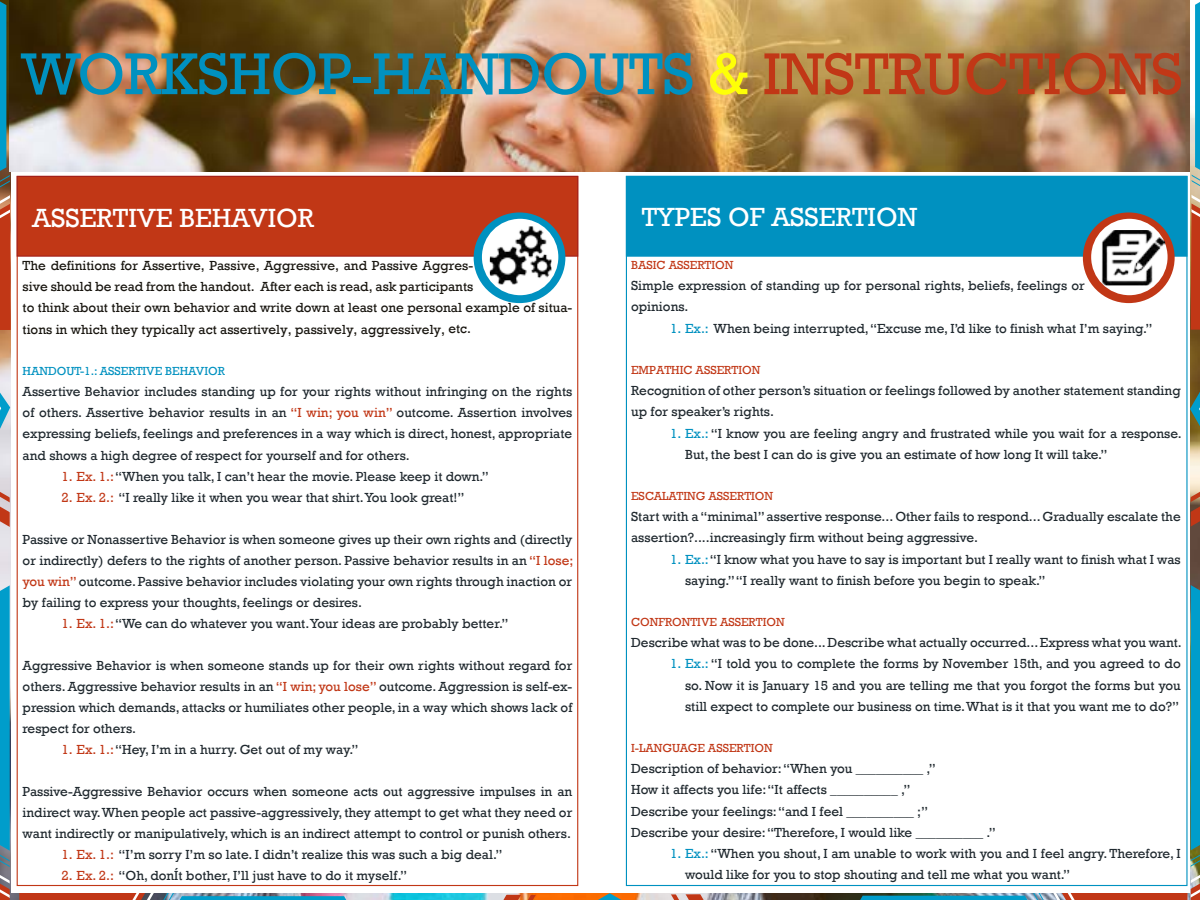
<style>
.page{position:relative;width:1200px;height:900px;background:#fff}
.page>*{position:absolute;margin:0;border:0;box-sizing:border-box;transform-origin:0 0}
.t1{font:60px "Rockwell";letter-spacing:-.01em;color:#0091c0}
.t2{font:27px "Rockwell";color:#fff}
.t3{font:13.5px/21px "Rockwell";color:#1f282e}
.t4{font:13.5px/21px "Rockwell";color:#17140e}
.t5{font:12px "Rockwell";color:#c13716}
.t6{font:12px "Rockwell";color:#0091c0}
.s1{color:#feff07}
.s2{color:#c13716}
.s3{color:#0091c0}
</style>
<div class="page">
<svg style="left:0;top:585px;width:10px;height:315px;background:#1d97bd"></svg>
<svg style="left:0;top:0;width:11px;height:559px;background:#958b85"></svg>
<svg style="left:19px;top:893px;width:377px;height:7px;background:#867f87"></svg>
<img style="left:811px;top:585px;width:389px;height:315px">
<svg style="left:443px;top:893px;width:321px;height:7px;background:#b89a7d"></svg>
<svg style="left:1190px;top:2px;width:10px;height:547px;background:#988a79"></svg>
<div style="left:11px;top:171px;width:1179px;height:721px;background:#fff"></div>
<img style="left:10px;top:0;width:1180px;height:171px">
<div style="left:17px;top:176px;width:561px;height:81px;background:#c13716;border:1px solid #a3201a"></div>
<div style="left:474px;top:212px;width:91px;height:91px;background:#0091c0;border-radius:50%"></div>
<div style="left:482px;top:219px;width:76px;height:76px;background:#fff;border-radius:50%"></div>
<img style="left:490px;top:226px;width:61px;height:58px">
<div style="left:626px;top:176px;width:562px;height:81px;background:#0091c0;border:1px solid #0091c0"></div>
<div style="left:1083px;top:212px;width:92px;height:91px;background:#c13716;border-radius:50%"></div>
<div style="left:1091px;top:219px;width:77px;height:76px;background:#fff;border-radius:50%"></div>
<img style="left:1102px;top:230px;width:63px;height:56px">
<h1 class="t1" style="left:21px;top:39px;width:1164px">WORKSHOP-HANDOUTS <span class="s1">&amp;</span> <span class="s2">INSTRUCTIONS</span></h1>
<h2 class="t2" style="left:32px;top:202px;width:283px">ASSERTIVE BEHAVIOR</h2>
<p class="t4" style="left:23px;top:256px;width:551px">The definitions for Assertive, Passive, Aggressive, and Passive Aggres-<br>sive should be read from the handout. After each is read, ask participants<br>to think about their own behavior and write down at least one personal example of situa&shy;tions in which they typically act assertively, passively, aggressively, etc.</p>
<p class="t6" style="left:23px;top:365px;width:204px">HANDOUT-1.: ASSERTIVE BEHAVIOR</p>
<p class="t3" style="left:23px;top:382px;width:551px;text-align:justify">Assertive Behavior includes standing up for your rights without infringing on the rights of others. Assertive behavior results in an <span class="s2">“I win; you win”</span> outcome. Assertion involves expressing beliefs, feelings and preferences in a way which is direct, honest, appropriate and shows a high degree of respect for yourself and for others.</p>
<p class="t3" style="left:62px;top:466px;width:429px"><span class="s2">1. Ex. 1.:</span> “When you talk, I can’t hear the movie. Please keep it down.”</p>
<p class="t3" style="left:62px;top:487px;width:404px"><span class="s2">2. Ex. 2.:</span> “I really like it when you wear that shirt. You look great!”</p>
<p class="t3" style="left:23px;top:529px;width:552px;text-align:justify">Passive or Nonassertive Behavior is when someone gives up their own rights and (directly or indirectly) defers to the rights of another person. Passive behavior results in an <span class="s2">“I lose; you win”</span> outcome. Passive behavior includes violating your own rights through inaction or by failing to express your thoughts, feelings or desires.</p>
<p class="t3" style="left:62px;top:613px;width:448px"><span class="s2">1. Ex. 1.:</span> “We can do whatever you want. Your ideas are probably better.”</p>
<p class="t3" style="left:23px;top:655px;width:551px;text-align:justify">Aggressive Behavior is when someone stands up for their own rights without regard for others. Aggressive behavior results in an <span class="s2">“I win; you lose”</span> outcome. Aggression is self-ex&shy;pression which demands, attacks or humiliates other people, in a way which shows lack of respect for others.</p>
<p class="t3" style="left:62px;top:739px;width:299px"><span class="s2">1. Ex. 1.:</span> “Hey, I’m in a hurry. Get out of my way.”</p>
<p class="t3" style="left:23px;top:781px;width:551px;text-align:justify">Passive-Aggressive Behavior occurs when someone acts out aggressive impulses in an indirect way. When people act passive-aggressively, they attempt to get what they need or want indirectly or manipulatively, which is an indirect attempt to control or punish others.</p>
<p class="t3" style="left:62px;top:844px;width:442px"><span class="s2">1. Ex. 1.:</span> “I’m sorry I’m so late. I didn’t realize this was such a big deal.”</p>
<p class="t3" style="left:62px;top:865px;width:347px"><span class="s2">2. Ex. 2.:</span> “Oh, donÍt bother, I’ll just have to do it myself.”</p>
<h2 class="t2" style="left:642px;top:201px;width:277px">TYPES OF ASSERTION</h2>
<p class="t5" style="left:631px;top:259px;width:104px">BASIC ASSERTION</p>
<p class="t3" style="left:631px;top:276px;width:455px">Simple expression of standing up for personal rights, beliefs, feelings or opinions.</p>
<p class="t3" style="left:670px;top:318px;width:484px"><span class="s3">1. Ex.:</span> When being interrupted, “Excuse me, I’d like to finish what I’m saying.”</p>
<p class="t5" style="left:631px;top:364px;width:131px">EMPATHIC ASSERTION</p>
<p class="t3" style="left:631px;top:381px;width:551px">Recognition of other person’s situation or feelings followed by another statement standing up for speaker’s rights.</p>
<p class="t3" style="left:685px;top:423px;width:498px;text-indent:-15px"><span class="s3">1. Ex.:</span> “I know you are feeling angry and frustrated while you wait for a response.<br>But, the best I can do is give you an estimate of how long It will take.”</p>
<p class="t5" style="left:631px;top:490px;width:144px">ESCALATING ASSERTION</p>
<p class="t3" style="left:631px;top:507px;width:551px">Start with a “minimal” assertive response... Other fails to respond... Gradually escalate the assertion?....increasingly firm without being aggressive.</p>
<p class="t3" style="left:685px;top:549px;width:497px;text-indent:-15px"><span class="s3">1. Ex.:</span> “I know what you have to say is important but I really want to finish what I was saying.” “I really want to finish before you begin to speak.”</p>
<p class="t5" style="left:631px;top:616px;width:155px">CONFRONTIVE ASSERTION</p>
<p class="t3" style="left:631px;top:633px;width:552px">Describe what was to be done... Describe what actually occurred... Express what you want.</p>
<p class="t3" style="left:685px;top:654px;width:497px;text-align:justify;text-indent:-15px"><span class="s3">1. Ex.:</span> “I told you to complete the forms by November 15th, and you agreed to do so. Now it is January 15 and you are telling me that you forgot the forms but you still expect to complete our business on time. What is it that you want me to do?”</p>
<p class="t5" style="left:631px;top:742px;width:143px">I-LANGUAGE ASSERTION</p>
<p class="t3" style="left:631px;top:759px;width:366px">Description of behavior: “When you __________ ,”<br>How it affects you life: “It affects __________ ,”<br>Describe your feelings: “and I feel __________ ;”<br>Describe your desire: “Therefore, I would like __________ .”</p>
<p class="t3" style="left:685px;top:843px;width:497px;text-indent:-15px"><span class="s3">1. Ex.:</span> “When you shout, I am unable to work with you and I feel angry. Therefore, I would like for you to stop shouting and tell me what you want.”</p>
</div>
